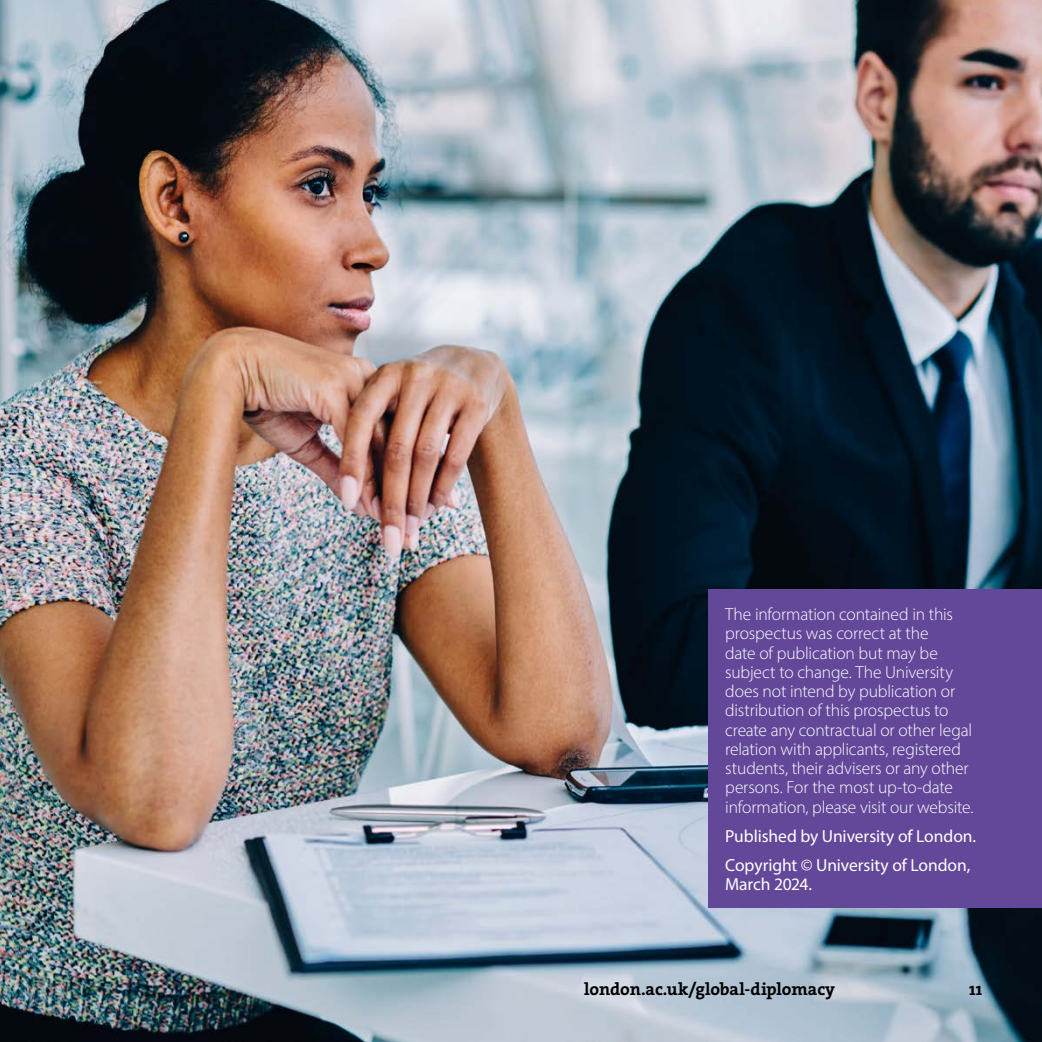
<style>
.page{position:relative;width:1042px;height:1042px;background:#fff}
.page>*{position:absolute;margin:0;border:0;box-sizing:border-box;transform-origin:0 0}
.P__body_copy{font:300 17.5px/19.2px "Myriad Pro";letter-spacing:-.01em;color:#fff}
.P__body_copy-2{font:17.5px/19.2px "Myriad Pro";letter-spacing:-.005em;color:#fff}
.t1{font:17.5px "The Serif HP7 Bld";letter-spacing:-.005em;color:#000}
</style>
<div class="page">
<img style="left:0;top:0;width:1042px;height:1042px">
<div style="left:708px;top:589px;width:334px;height:318px;background:#63489a"></div>
<p class="P__body_copy" style="left:725px;top:604px;width:250px">The information contained in this prospectus was correct at the<br>date of publication but may be subject to change. The University does not intend by publication or distribution of this prospectus to create any contractual or other legal relation with applicants, registered students, their advisers or any other persons. For the most up-to-date information, please visit our website.</p>
<p class="P__body_copy-2" style="left:725px;top:826px;width:252px">Published by University of London.</p>
<p class="P__body_copy-2" style="left:725px;top:855px;width:247px">Copyright © University of London,<br>March 2024.</p>
<p class="t1" style="left:584px;top:978px;width:253px">london.ac.uk/global-diplomacy</p>
<p class="t1" style="left:969px;top:978px;width:15px">11</p>
</div>
